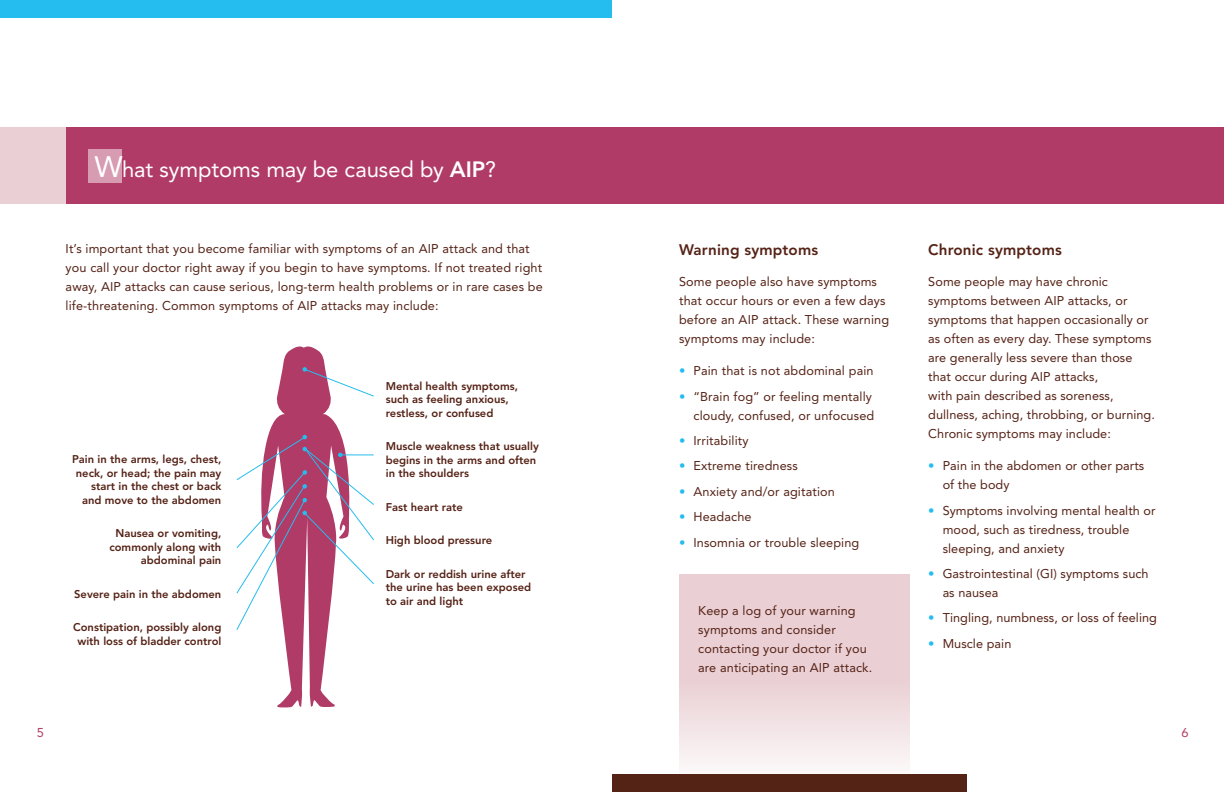
<style>
.page{position:relative;width:1224px;height:792px;background:#fff}
.page>*{position:absolute;margin:0;border:0;box-sizing:border-box;transform-origin:0 0}
.t1{font:22px "Avenir LT Std";letter-spacing:-.005em;color:#fff}
.t2{font:800 15.2px "Avenir LT Std";letter-spacing:.01em;color:#552216}
.t3{font:12.8px "Avenir LT Std";color:#b13b67}
.t4{font:12.7px/19px "Avenir LT Std";letter-spacing:.01em;color:#552216}
.t5{font:800 11.2px/13.4px "Avenir LT Std";color:#552216}
.s1{font-size:29.4px}
.s2{font-weight:800}
.s3{color:#25bdef}
</style>
<div class="page">
<svg style="left:679px;top:574px;width:230px;height:201px;background:#edd8db"></svg>
<div style="left:612px;top:128px;width:612px;height:76px;background:#b13b67"></div>
<div style="left:66px;top:128px;width:546px;height:76px;background:#b13b67"></div>
<div style="left:88px;top:149px;width:34px;height:34px;background:#d79cb2"></div>
<div style="left:0;top:128px;width:66px;height:76px;background:#ead0d4"></div>
<svg style="left:236px;top:346px;width:138px;height:362px"></svg>
<div style="left:0;top:0;width:612px;height:18px;background:#25bdef"></div>
<div style="left:612px;top:775px;width:355px;height:17px;background:#552216"></div>
<h1 class="t1" style="left:94px;top:157px;width:403px"><span class="s1">W</span>hat symptoms may be caused by <span class="s2">AIP</span>?</h1>
<p class="t4" style="left:66px;top:239px;width:479px">It’s important that you become familiar with symptoms of an AIP attack and that you call your doctor right away if you begin to have symptoms. If not treated right away, AIP attacks can cause serious, long-term health problems or in rare cases be life-threatening. Common symptoms of AIP attacks may include:</p>
<p class="t5" style="left:72px;top:453px;width:151px;text-align:right">Pain in the arms, legs, chest, neck, or head; the pain may start in the chest or back and move to the abdomen</p>
<p class="t5" style="left:109px;top:527px;width:114px;text-align:right">Nausea or vomiting, commonly along with abdominal pain</p>
<p class="t5" style="left:74px;top:587px;width:149px">Severe pain in the abdomen</p>
<p class="t5" style="left:73px;top:621px;width:150px;text-align:center">Constipation, possibly along with loss of bladder control</p>
<p class="t5" style="left:386px;top:379px;width:134px">Mental health symptoms, such as feeling anxious, restless, or confused</p>
<p class="t5" style="left:386px;top:440px;width:155px">Muscle weakness that usually begins in the arms and often in the shoulders</p>
<p class="t5" style="left:386px;top:500px;width:79px">Fast heart rate</p>
<p class="t5" style="left:386px;top:534px;width:108px">High blood pressure</p>
<p class="t5" style="left:386px;top:567px;width:147px">Dark or reddish urine after the urine has been exposed to air and light</p>
<p class="t2" style="left:679px;top:240px;width:141px">Warning symptoms</p>
<p class="t4" style="left:679px;top:273px;width:212px">Some people also have symptoms that occur hours or even a few days before an AIP attack. These warning symptoms may include:</p>
<p class="t4" style="left:679px;top:361px;width:196px"><span class="s3">•</span> Pain that is not abdominal pain</p>
<p class="t4" style="left:679px;top:387px;width:197px;text-align:right"><span class="s3">•</span> “Brain fog” or feeling mentally cloudy, confused, or unfocused</p>
<p class="t4" style="left:679px;top:431px;width:71px"><span class="s3">•</span> Irritability</p>
<p class="t4" style="left:679px;top:457px;width:120px"><span class="s3">•</span> Extreme tiredness</p>
<p class="t4" style="left:679px;top:482px;width:157px"><span class="s3">•</span> Anxiety and/or agitation</p>
<p class="t4" style="left:679px;top:507px;width:74px"><span class="s3">•</span> Headache</p>
<p class="t4" style="left:679px;top:533px;width:182px"><span class="s3">•</span> Insomnia or trouble sleeping</p>
<p class="t4" style="left:698px;top:602px;width:176px">Keep a log of your warning symptoms and consider contacting your doctor if you are anticipating an AIP attack.</p>
<p class="t2" style="left:928px;top:240px;width:135px">Chronic symptoms</p>
<p class="t4" style="left:928px;top:273px;width:228px">Some people may have chronic symptoms between AIP attacks, or symptoms that happen occasionally or as often as every day. These symptoms are generally less severe than those that occur during AIP attacks,<br>with pain described as soreness, dullness, aching, throbbing, or burning.<br>Chronic symptoms may include:</p>
<p class="t4" style="left:943px;top:456px;width:203px;text-indent:-14px"><span class="s3">•</span> Pain in the abdomen or other parts of the body</p>
<p class="t4" style="left:943px;top:501px;width:215px;text-indent:-14px"><span class="s3">•</span> Symptoms involving mental health or mood, such as tiredness, trouble sleeping, and anxiety</p>
<p class="t4" style="left:943px;top:564px;width:207px;text-indent:-14px"><span class="s3">•</span> Gastrointestinal (GI) symptoms such as nausea</p>
<p class="t4" style="left:928px;top:609px;width:230px"><span class="s3">•</span> Tingling, numbness, or loss of feeling</p>
<p class="t4" style="left:928px;top:634px;width:85px"><span class="s3">•</span> Muscle pain</p>
<p class="t3" style="left:37px;top:725px;width:9px">5</p>
<p class="t3" style="left:1182px;top:725px;width:9px">6</p>
</div>
